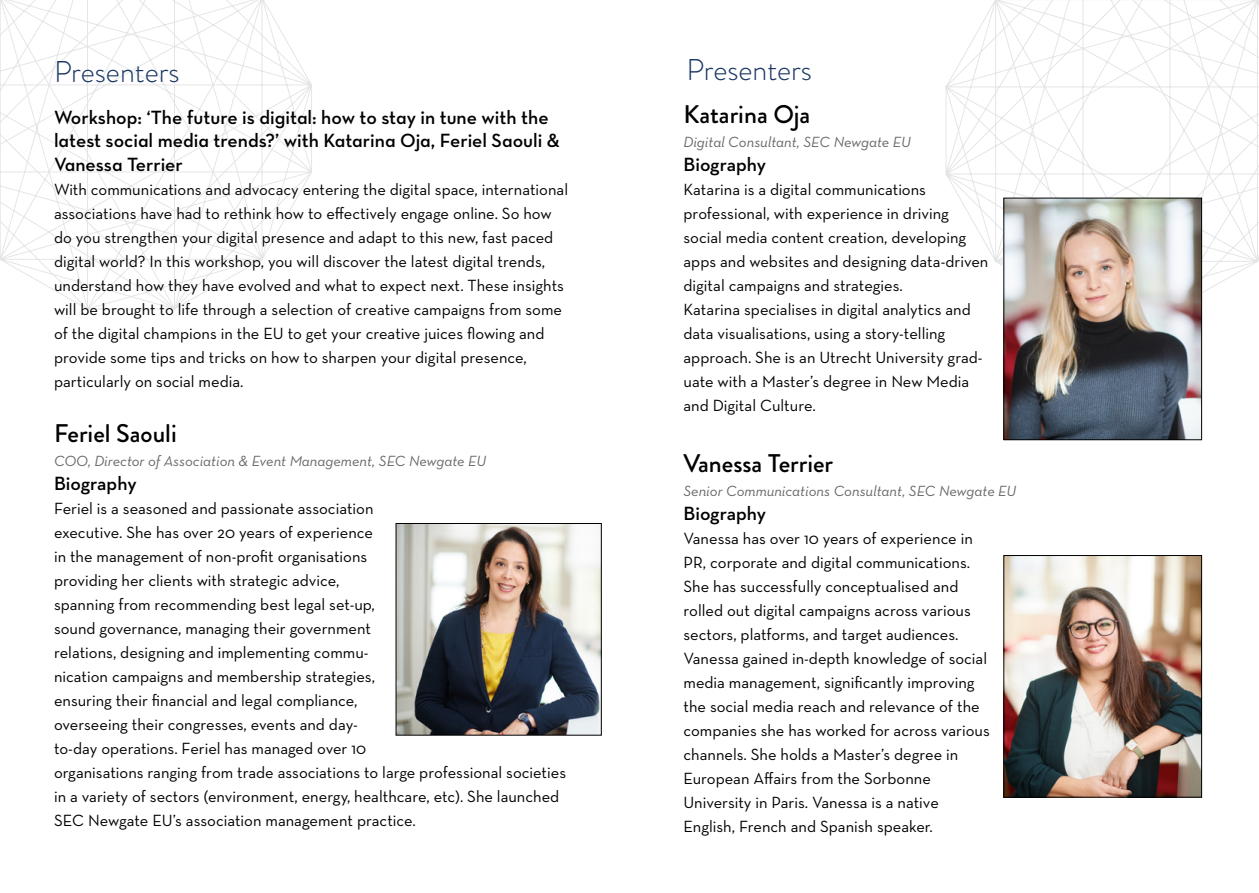
<style>
.page{position:relative;width:1259px;height:893px;background:#fff}
.page>*{position:absolute;margin:0;border:0;box-sizing:border-box;transform-origin:0 0}
.t1{font:300 30px "Brandon Grotesque";color:#1b3764}
.t2{font:500 25.5px "Brandon Grotesque";color:#000}
.t3{font:19.5px/23.7px "Neutra Text Demi Alt";color:#000}
.t4{font:600 19.5px "Neutra Text Exp";color:#000101}
.t5{font:16.5px/24px "Neutra Text Exp";color:#000101}
.t6{font:italic 15px "Neutra Text Exp";color:#666767}
</style>
<div class="page">
<svg style="left:945px;top:0;width:314px;height:312px"></svg>
<svg style="left:0;top:0;width:312px;height:310px"></svg>
<img style="left:397px;top:525px;width:203px;height:209px">
<div style="left:395px;top:523px;width:207px;height:213px;border:1px solid #000101"></div>
<img style="left:1005px;top:557px;width:195px;height:238px">
<div style="left:1003px;top:555px;width:199px;height:242px;border:1px solid #000101"></div>
<img style="left:1005px;top:200px;width:195px;height:238px">
<div style="left:1003px;top:198px;width:199px;height:242px;border:1px solid #000101"></div>
<h1 class="t1" style="left:54px;top:52px;width:127px">Presenters</h1>
<h1 class="t1" style="left:686px;top:50px;width:127px">Presenters</h1>
<h2 class="t2" style="left:683px;top:96px;width:128px">Katarina Oja</h2>
<p class="t6" style="left:683px;top:132px;width:229px">Digital Consultant, SEC Newgate EU</p>
<p class="t4" style="left:683px;top:152px;width:84px">Biography</p>
<p class="t5" style="left:683px;top:177px;width:306px">Katarina is a digital communications professional, with experience in driving social media content creation, developing apps and websites and designing data-driven digital campaigns and strategies.<br>Katarina specialises in digital analytics and data visualisations, using a story-telling approach. She is an Utrecht University grad&shy;uate with a Master’s degree in New Media and Digital Culture.</p>
<h2 class="t2" style="left:683px;top:446px;width:151px">Vanessa Terrier</h2>
<p class="t6" style="left:683px;top:482px;width:334px">Senior Communications Consultant, SEC Newgate EU</p>
<p class="t4" style="left:683px;top:501px;width:84px">Biography</p>
<p class="t5" style="left:683px;top:526px;width:308px">Vanessa has over 10 years of experience in PR, corporate and digital communications.<br>She has successfully conceptualised and rolled out digital campaigns across various sectors, platforms, and target audiences.<br>Vanessa gained in-depth knowledge of social media management, significantly improving the social media reach and relevance of the companies she has worked for across various channels. She holds a Master’s degree in European Affairs from the Sorbonne University in Paris. Vanessa is a native English, French and Spanish speaker.</p>
<p class="t3" style="left:54px;top:105px;width:507px">Workshop: ‘The future is digital: how to stay in tune with the latest social media trends?’ with Katarina Oja, Feriel Saouli &amp;<br>Vanessa Terrier</p>
<p class="t5" style="left:54px;top:178px;width:515px">With communications and advocacy entering the digital space, international associations have had to rethink how to effectively engage online. So how do you strengthen your digital presence and adapt to this new, fast paced digital world? In this workshop, you will discover the latest digital trends, understand how they have evolved and what to expect next. These insights will be brought to life through a selection of creative campaigns from some of the digital champions in the EU to get your creative juices flowing and provide some tips and tricks on how to sharpen your digital presence, particularly on social media.</p>
<h2 class="t2" style="left:54px;top:416px;width:124px">Feriel Saouli</h2>
<p class="t6" style="left:54px;top:451px;width:434px">COO, Director of Association &amp; Event Management, SEC Newgate EU</p>
<p class="t4" style="left:54px;top:471px;width:84px">Biography</p>
<p class="t5" style="left:54px;top:496px;width:513px">Feriel is a seasoned and passionate association<br>executive. She has over 20 years of experience<br>in the management of non-profit organisations<br>providing her clients with strategic advice,<br>spanning from recommending best legal set-up,<br>sound governance, managing their government<br>relations, designing and implementing commu-<br>nication campaigns and membership strategies,<br>ensuring their financial and legal compliance,<br>overseeing their congresses, events and day-<br>to-day operations. Feriel has managed over 10<br>organisations ranging from trade associations to large professional societies in a variety of sectors (environment, energy, healthcare, etc). She launched SEC Newgate EU’s association management practice.</p>
</div>
